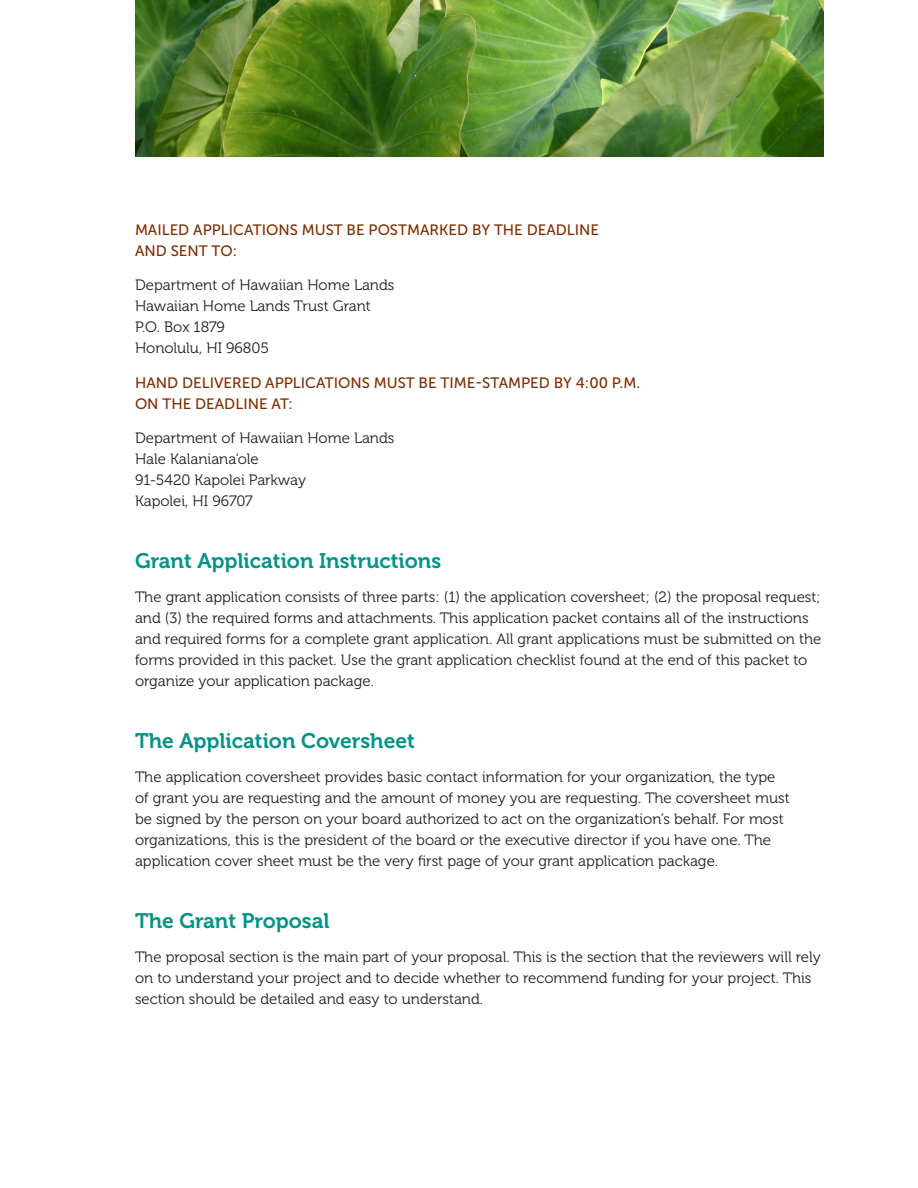
<style>
.page{position:relative;width:918px;height:1188px;background:#fff}
.page>*{position:absolute;margin:0;border:0;box-sizing:border-box;transform-origin:0 0}
.Header_1{font:21px "Museo 700";color:#009385}
.Body_copy{font:15px/21px "Museo 300";color:#231f20}
.Body_copy-2{font:15px/21px "Museo Sans 500";color:#7b2e00}
</style>
<div class="page">
<img style="left:135px;top:0;width:689px;height:156px">
<p class="Body_copy-2" style="left:135px;top:219px;width:466px">MAILED APPLICATIONS MUST BE POSTMARKED BY THE DEADLINE<br>AND SENT TO:</p>
<p class="Body_copy" style="left:135px;top:275px;width:261px">Department of Hawaiian Home Lands<br>Hawaiian Home Lands Trust Grant<br>P.O. Box 1879<br>Honolulu, HI 96805</p>
<p class="Body_copy-2" style="left:135px;top:372px;width:507px">HAND DELIVERED APPLICATIONS MUST BE TIME-STAMPED BY 4:00 P.M.<br>ON THE DEADLINE AT:</p>
<p class="Body_copy" style="left:135px;top:428px;width:261px">Department of Hawaiian Home Lands<br>Hale Kalaniana‘ole<br>91-5420 Kapolei Parkway<br>Kapolei, HI 96707</p>
<p class="Header_1" style="left:135px;top:549px;width:308px">Grant Application Instructions</p>
<p class="Body_copy" style="left:135px;top:587px;width:688px">The grant application consists of three parts: (1) the application coversheet; (2) the proposal request; and (3) the required forms and attachments. This application packet contains all of the instructions and required forms for a complete grant application. All grant applications must be submitted on the forms provided in this packet. Use the grant application checklist found at the end of this packet to organize your application package.</p>
<p class="Header_1" style="left:135px;top:729px;width:281px">The Application Coversheet</p>
<p class="Body_copy" style="left:135px;top:767px;width:656px">The application coversheet provides basic contact information for your organization, the type of grant you are requesting and the amount of money you are requesting. The coversheet must be signed by the person on your board authorized to act on the organization’s behalf. For most organizations, this is the president of the board or the executive director if you have one. The application cover sheet must be the very first page of your grant application package.</p>
<p class="Header_1" style="left:135px;top:909px;width:196px">The Grant Proposal</p>
<p class="Body_copy" style="left:135px;top:947px;width:687px">The proposal section is the main part of your proposal. This is the section that the reviewers will rely on to understand your project and to decide whether to recommend funding for your project. This section should be detailed and easy to understand.</p>
</div>
